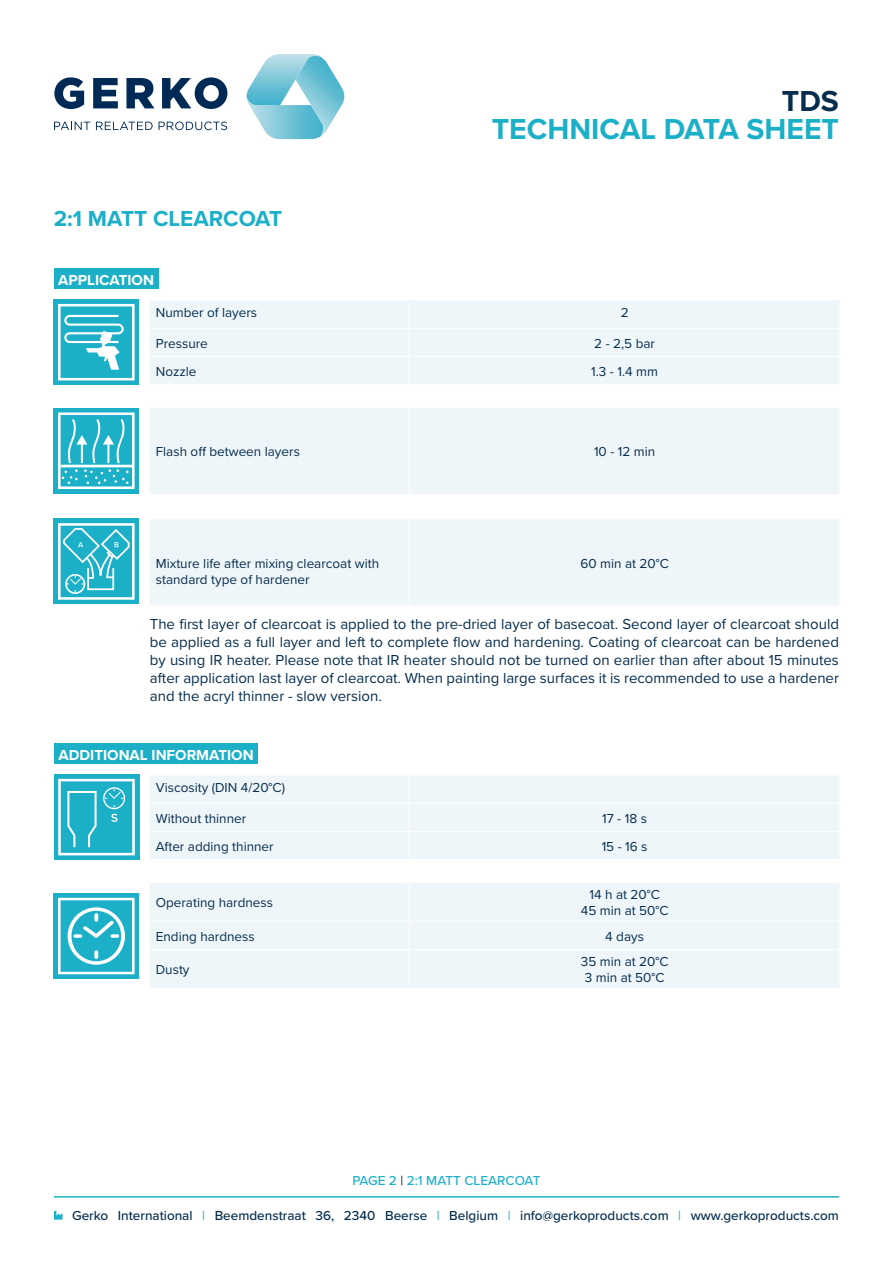
<style>
.page{position:relative;width:893px;height:1263px;background:#fff}
.page>*{position:absolute;margin:0;border:0;box-sizing:border-box;transform-origin:0 0}
.t1{font:700 30px "Proxima Nova";color:#1bafc8}
.t2{font:700 30px "Proxima Nova";color:#062d4d}
.t3{font:700 22.5px "Proxima Nova";color:#1bafc8}
.Alineastijl{font:15px/18px "Proxima Nova";color:#062d4d;text-align:justify}
.t4{font:700 15px "Proxima Nova";color:#fff}
.Alineastijl-2{font:13.5px/16.2px "Proxima Nova";color:#062d4d}
.t5{font:500 13.5px "Proxima Nova";color:#062d4d}
.t6{font:500 13.5px "Proxima Nova";color:#1bafc8}
.s1{color:#062d4d}
.s2{color:#1bafc8}
</style>
<div class="page">
<div style="left:54px;top:269px;width:104px;height:20px;background:#1bafc8"></div>
<div style="left:54px;top:300px;width:85px;height:85px;background:#1bafc8"></div>
<svg style="left:58px;top:304px;width:77px;height:76px"></svg>
<div style="left:54px;top:408px;width:85px;height:85px;background:#1bafc8"></div>
<svg style="left:58px;top:412px;width:77px;height:77px"></svg>
<div style="left:54px;top:519px;width:85px;height:85px;background:#1bafc8"></div>
<svg style="left:58px;top:523px;width:77px;height:77px"></svg>
<svg style="left:150px;top:301px;width:689px;height:305px;fill:#eff6fa"></svg>
<hr style="left:150px;top:328px;width:259px;height:1px;background:#fff">
<hr style="left:409px;top:328px;width:431px;height:1px;background:#fff">
<hr style="left:150px;top:356px;width:259px;height:1px;background:#fff">
<hr style="left:409px;top:356px;width:431px;height:1px;background:#fff">
<hr style="left:150px;top:384px;width:259px;height:1px;background:#fff">
<hr style="left:409px;top:384px;width:431px;height:1px;background:#fff">
<svg style="left:409px;top:301px;width:1px;height:106px"></svg>
<hr style="left:150px;top:407px;width:259px;height:1px;background:#fff">
<hr style="left:409px;top:407px;width:431px;height:1px;background:#fff">
<hr style="left:409px;top:408px;width:1px;height:86px;background:#fff">
<hr style="left:409px;top:519px;width:1px;height:87px;background:#fff">
<hr style="left:150px;top:494px;width:259px;height:1px;background:#fff">
<hr style="left:409px;top:494px;width:431px;height:1px;background:#fff">
<svg style="left:409px;top:495px;width:1px;height:23px"></svg>
<hr style="left:150px;top:518px;width:259px;height:1px;background:#fff">
<hr style="left:409px;top:518px;width:431px;height:1px;background:#fff">
<svg style="left:150px;top:776px;width:689px;height:212px;fill:#eff6fa"></svg>
<hr style="left:150px;top:803px;width:259px;height:1px;background:#fff">
<hr style="left:409px;top:803px;width:431px;height:1px;background:#fff">
<hr style="left:150px;top:831px;width:259px;height:1px;background:#fff">
<hr style="left:409px;top:831px;width:431px;height:1px;background:#fff">
<hr style="left:150px;top:859px;width:259px;height:1px;background:#fff">
<hr style="left:409px;top:859px;width:431px;height:1px;background:#fff">
<svg style="left:409px;top:776px;width:1px;height:106px"></svg>
<hr style="left:150px;top:882px;width:259px;height:1px;background:#fff">
<hr style="left:409px;top:882px;width:431px;height:1px;background:#fff">
<hr style="left:409px;top:883px;width:1px;height:38px;background:#fff">
<svg style="left:409px;top:922px;width:1px;height:27px"></svg>
<hr style="left:409px;top:950px;width:1px;height:38px;background:#fff">
<hr style="left:150px;top:921px;width:259px;height:1px;background:#fff">
<hr style="left:150px;top:949px;width:259px;height:1px;background:#fff">
<hr style="left:409px;top:921px;width:431px;height:1px;background:#fff">
<hr style="left:409px;top:949px;width:431px;height:1px;background:#fff">
<div style="left:54px;top:893px;width:85px;height:85px;background:#1bafc8"></div>
<svg style="left:58px;top:898px;width:77px;height:76px"></svg>
<div style="left:54px;top:744px;width:204px;height:20px;background:#1bafc8"></div>
<div style="left:54px;top:774px;width:85px;height:86px;background:#1bafc8"></div>
<svg style="left:58px;top:779px;width:77px;height:76px"></svg>
<svg style="left:54px;top:122px;width:36px;height:8px"></svg>
<svg style="left:96px;top:122px;width:57px;height:8px"></svg>
<svg style="left:159px;top:122px;width:68px;height:8px"></svg>
<svg style="left:54px;top:77px;width:30px;height:32px"></svg>
<svg style="left:93px;top:78px;width:25px;height:30px"></svg>
<svg style="left:126px;top:78px;width:28px;height:30px"></svg>
<svg style="left:162px;top:77px;width:65px;height:32px"></svg>
<svg style="left:246px;top:54px;width:98px;height:85px"></svg>
<svg style="left:54px;top:1211px;width:8px;height:8px"></svg>
<hr style="left:54px;top:1196px;width:785px;height:1px;background:#1bafc8">
<p class="t3" style="left:54px;top:202px;width:230px">2:1 MATT CLEARCOAT</p>
<p class="t4" style="left:58px;top:269px;width:97px">APPLICATION</p>
<p class="t2" style="left:782px;top:78px;width:58px">TDS</p>
<p class="t1" style="left:492px;top:107px;width:349px">TECHNICAL DATA SHEET</p>
<p class="Alineastijl-2" style="left:156px;top:304px;width:103px">Number of layers</p>
<p class="Alineastijl-2" style="left:621px;top:304px;width:9px">2</p>
<p class="Alineastijl-2" style="left:156px;top:335px;width:54px">Pressure</p>
<p class="Alineastijl-2" style="left:594px;top:335px;width:62px">2 - 2,5 bar</p>
<p class="Alineastijl-2" style="left:156px;top:363px;width:42px">Nozzle</p>
<p class="Alineastijl-2" style="left:591px;top:363px;width:68px">1.3 - 1.4 mm</p>
<p class="Alineastijl-2" style="left:156px;top:443px;width:146px">Flash off between layers</p>
<p class="Alineastijl-2" style="left:594px;top:443px;width:63px">10 - 12 min</p>
<p class="Alineastijl-2" style="left:156px;top:555px;width:225px">Mixture life after mixing clearcoat with standard type of hardener</p>
<p class="Alineastijl-2" style="left:580px;top:555px;width:90px">60 min at 20°C</p>
<p class="Alineastijl" style="left:150px;top:614px;width:691px">The first layer of clearcoat is applied to the pre-dried layer of basecoat. Second layer of clearcoat should be applied as a full layer and left to complete flow and hardening. Coating of clearcoat can be hardened by using IR heater. Please note that IR heater should not be turned on earlier than after about 15 minutes after application last layer of clearcoat. When painting large surfaces it is recommended to use a hardener and the acryl thinner - slow version.</p>
<p class="t4" style="left:58px;top:743px;width:197px">ADDITIONAL INFORMATION</p>
<p class="Alineastijl-2" style="left:156px;top:778px;width:131px">Viscosity (DIN 4/20°C)</p>
<p class="Alineastijl-2" style="left:156px;top:809px;width:92px">Without thinner</p>
<p class="Alineastijl-2" style="left:602px;top:809px;width:46px">17 - 18 s</p>
<p class="Alineastijl-2" style="left:156px;top:838px;width:119px">After adding thinner</p>
<p class="Alineastijl-2" style="left:602px;top:838px;width:47px">15 - 16 s</p>
<p class="Alineastijl-2" style="left:156px;top:894px;width:119px">Operating hardness</p>
<p class="Alineastijl-2" style="left:589px;top:886px;width:72px">14 h at 20°C</p>
<p class="Alineastijl-2" style="left:581px;top:902px;width:89px">45 min at 50°C</p>
<p class="Alineastijl-2" style="left:156px;top:927px;width:100px">Ending hardness</p>
<p class="Alineastijl-2" style="left:605px;top:927px;width:40px">4 days</p>
<p class="Alineastijl-2" style="left:156px;top:961px;width:35px">Dusty</p>
<p class="Alineastijl-2" style="left:581px;top:953px;width:89px">35 min at 20°C</p>
<p class="Alineastijl-2" style="left:585px;top:969px;width:81px">3 min at 50°C</p>
<p class="t6" style="left:353px;top:1170px;width:189px">PAGE 2 <span class="s1">|</span> 2:1 MATT CLEARCOAT</p>
<p class="t5" style="left:72px;top:1205px;width:768px">Gerko International <span class="s2">|</span> Beemdenstraat 36, 2340 Beerse <span class="s2">|</span> Belgium <span class="s2">|</span> info@gerkoproducts.com <span class="s2">|</span> www.gerkoproducts.com</p>
</div>
